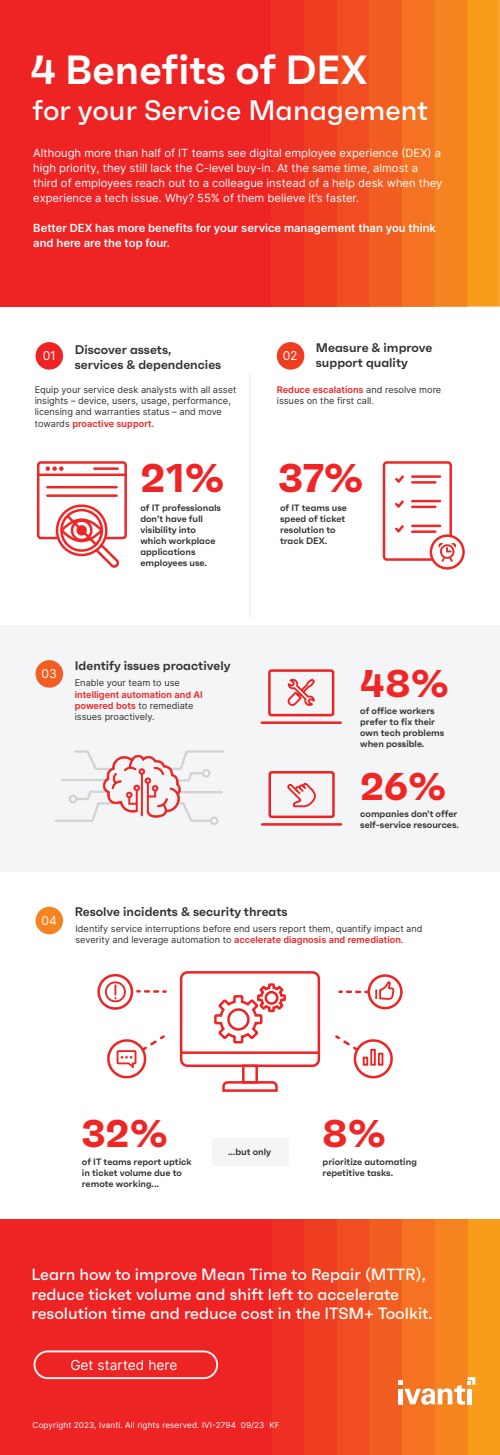
<style>
.page{position:relative;width:500px;height:1455px;background:#fff}
.page>*{position:absolute;margin:0;border:0;box-sizing:border-box;transform-origin:0 0}
.t1{font:600 40.62px "Faktum";color:#fff}
.t2{font:700 40px "Faktum";color:#ee2425}
.t3{font:700 38.56px "Faktum";color:#ee2726}
.t4{font:500 28.12px "Faktum";color:#fff}
.t5{font:500 16.25px/19.5px "Faktum";color:#fff}
.t6{font:13.75px "Inter V";color:#fff}
.t7{font:600 12.5px/15px "Faktum";color:#313232}
.t8{font:12.19px "Inter";color:#fff}
.t9{font:11.25px/15px "Inter";color:#fff}
.t10{font:600 11.25px/15px "Inter";color:#fff}
.t11{font:9.19px/11.1px "Inter";color:#313232}
.t12{font:600 9.19px/11.1px "Faktum";color:#313232}
.t13{font:600 9.19px/11.1px "Inter";color:#ee2324}
.t14{font:8.12px "Inter V";letter-spacing:.015em;color:#fff}
.s1{font-weight:600;color:#ee2324}
.s2{font-weight:400;color:#313232}
</style>
<div class="page">
<div style="left:212px;top:1138px;width:76px;height:27px;background:#f4f5f6"></div>
<div style="left:229px;top:1218px;width:271px;height:236px;background:#f89c1c"></div>
<div style="left:196px;top:1218px;width:271px;height:236px;background:#f58320"></div>
<div style="left:163px;top:1218px;width:272px;height:236px;background:#f47221"></div>
<div style="left:131px;top:1218px;width:271px;height:236px;background:#f25e21"></div>
<div style="left:98px;top:1218px;width:271px;height:236px;background:#f04e22"></div>
<div style="left:65px;top:1218px;width:272px;height:236px;background:#ef3d22"></div>
<div style="left:33px;top:1218px;width:271px;height:236px;background:#ee2f23"></div>
<div style="left:0;top:1218px;width:271px;height:236px;background:#ee2324"></div>
<div style="left:0;top:625px;width:500px;height:246px;background:#f4f5f6"></div>
<div style="left:229px;top:0;width:271px;height:306px;background:#f89c1c"></div>
<div style="left:196px;top:0;width:271px;height:306px;background:#f58320"></div>
<div style="left:163px;top:0;width:272px;height:306px;background:#f47221"></div>
<div style="left:131px;top:0;width:271px;height:306px;background:#f25e21"></div>
<div style="left:98px;top:0;width:271px;height:306px;background:#f04e22"></div>
<div style="left:65px;top:0;width:272px;height:306px;background:#ef3d22"></div>
<div style="left:0;top:0;width:304px;height:306px;background:#ee2f23"></div>
<div style="left:0;top:0;width:271px;height:306px;background:#ee2324"></div>
<div style="left:383px;top:461px;width:69px;height:99px;border:2px solid #ee2726;border-radius:3px"></div>
<hr style="left:412px;top:475px;width:28px;height:3px;background:#ee2726">
<hr style="left:412px;top:481px;width:23px;height:2px;background:#ee2726">
<hr style="left:412px;top:500px;width:28px;height:2px;background:#ee2726">
<hr style="left:412px;top:505px;width:23px;height:3px;background:#ee2726">
<hr style="left:412px;top:524px;width:28px;height:3px;background:#ee2726">
<hr style="left:412px;top:530px;width:23px;height:3px;background:#ee2726">
<svg style="left:431px;top:535px;width:33px;height:33px"></svg>
<div style="left:430px;top:534px;width:35px;height:35px;border:2px solid #ee2726;border-radius:50%"></div>
<svg style="left:395px;top:475px;width:9px;height:8px"></svg>
<svg style="left:438px;top:543px;width:18px;height:20px"></svg>
<hr style="left:249px;top:374px;width:2px;height:243px;background:#f4f5f6">
<div style="left:34px;top:1350px;width:184px;height:28px;border:2px solid #f4f5f6;border-radius:13px"></div>
<svg style="left:398px;top:1376px;width:77px;height:28px"></svg>
<div style="left:37px;top:461px;width:90px;height:78px;border:2px solid #ee2726;border-radius:3px"></div>
<hr style="left:38px;top:473px;width:88px;height:3px;background:#ee2726">
<hr style="left:94px;top:467px;width:24px;height:3px;background:#ee2726">
<hr style="left:47px;top:486px;width:70px;height:2px;background:#ee2726">
<hr style="left:47px;top:494px;width:70px;height:3px;background:#ee2726">
<svg style="left:46px;top:466px;width:18px;height:5px"></svg>
<div style="left:36px;top:660px;width:27px;height:27px;background:#f25e21;border-radius:50%"></div>
<div style="left:36px;top:342px;width:27px;height:27px;background:#ee2324;border-radius:50%"></div>
<div style="left:277px;top:342px;width:27px;height:27px;background:#ef3d22;border-radius:50%"></div>
<svg style="left:55px;top:504px;width:67px;height:64px"></svg>
<svg style="left:395px;top:500px;width:9px;height:8px"></svg>
<svg style="left:395px;top:525px;width:9px;height:8px"></svg>
<svg style="left:287px;top:783px;width:29px;height:25px"></svg>
<hr style="left:262px;top:823px;width:79px;height:2px;background:#ee2324">
<div style="left:268px;top:771px;width:67px;height:47px;border:2px solid #ee2324;border-radius:2px"></div>
<hr style="left:262px;top:721px;width:79px;height:2px;background:#ee2324">
<div style="left:268px;top:669px;width:66px;height:47px;border:2px solid #ee2324;border-radius:2px"></div>
<svg style="left:287px;top:669px;width:30px;height:37px"></svg>
<div style="left:36px;top:906px;width:27px;height:28px;background:#f58320;border-radius:50%"></div>
<svg style="left:55px;top:750px;width:169px;height:75px"></svg>
<div style="left:180px;top:970px;width:140px;height:96px;border:2px solid #ee2324;border-radius:6px"></div>
<hr style="left:181px;top:1051px;width:138px;height:2px;background:#ee2324">
<div style="left:242px;top:1064px;width:16px;height:19px;border:2px solid #ee2324"></div>
<svg style="left:222px;top:1079px;width:56px;height:13px"></svg>
<svg style="left:214px;top:983px;width:72px;height:61px"></svg>
<div style="left:265px;top:990px;width:13px;height:14px;border:2px solid #ee2324;border-radius:50%"></div>
<svg style="left:375px;top:980px;width:21px;height:20px"></svg>
<div style="left:368px;top:974px;width:35px;height:35px;border:2px solid #ee2324;border-radius:50%"></div>
<svg style="left:340px;top:990px;width:28px;height:3px"></svg>
<svg style="left:97px;top:974px;width:69px;height:36px"></svg>
<svg style="left:335px;top:1035px;width:58px;height:44px"></svg>
<svg style="left:107px;top:1035px;width:58px;height:44px"></svg>
<h1 class="t1" style="left:30px;top:45px;width:338px">4 Benefits of DEX</h1>
<h3 class="t4" style="left:33px;top:93px;width:397px">for your Service Management</h3>
<p class="t9" style="left:33px;top:145px;width:411px">Although more than half of IT teams see digital employee experience (DEX) a high priority, they still lack the C-level buy-in. At the same time, almost a third of employees reach out to a colleague instead of a help desk when they experience a tech issue. Why? 55% of them believe it’s faster.</p>
<p class="t10" style="left:33px;top:220px;width:404px">Better DEX has more benefits for your service management than you think and here are the top four.</p>
<h3 class="t7" style="left:75px;top:342px;width:148px">Discover assets, services &amp; dependencies</h3>
<h3 class="t8" style="left:43px;top:347px;width:15px">01</h3>
<h3 class="t8" style="left:283px;top:347px;width:16px">02</h3>
<h3 class="t7" style="left:316px;top:340px;width:118px">Measure &amp; improve support quality</h3>
<p class="t11" style="left:35px;top:384px;width:203px">Equip your service desk analysts with all asset insights – device, users, usage, performance, licensing and warranties status – and move towards <span class="s1">proactive support.</span></p>
<p class="t11" style="left:277px;top:384px;width:166px"><span class="s1">Reduce escalations</span> and resolve more issues on the first call.</p>
<h2 class="t2" style="left:140px;top:452px;width:86px">21%</h2>
<h2 class="t2" style="left:278px;top:452px;width:87px">37%</h2>
<p class="t12" style="left:140px;top:501px;width:82px">of IT professionals don’t have full visibility into which workplace applications employees use.</p>
<p class="t12" style="left:280px;top:501px;width:68px">of IT teams use speed of ticket resolution to track DEX.</p>
<h3 class="t8" style="left:41px;top:665px;width:17px">03</h3>
<h3 class="t7" style="left:75px;top:658px;width:157px">Identify issues proactively</h3>
<p class="t11" style="left:75px;top:677px;width:107px">Enable your team to use</p>
<p class="t13" style="left:75px;top:688px;width:129px">intelligent automation and AI powered bots <span class="s2">to remediate issues proactively.</span></p>
<h3 class="t3" style="left:360px;top:658px;width:91px">48%</h3>
<p class="t12" style="left:360px;top:704px;width:86px">of office workers prefer to fix their own tech problems when possible.</p>
<h3 class="t3" style="left:360px;top:761px;width:88px">26%</h3>
<p class="t12" style="left:360px;top:807px;width:100px">companies don't offer self-service resources.</p>
<h3 class="t8" style="left:41px;top:911px;width:17px">04</h3>
<h3 class="t7" style="left:75px;top:903px;width:214px">Resolve incidents &amp; security threats</h3>
<p class="t11" style="left:75px;top:923px;width:349px">Identify service interruptions before end users report them, quantify impact and severity and leverage automation to <span class="s1">accelerate diagnosis and remediation.</span></p>
<h3 class="t3" style="left:82px;top:1108px;width:88px">32%</h3>
<h3 class="t3" style="left:323px;top:1108px;width:66px">8%</h3>
<p class="t12" style="left:228px;top:1145px;width:45px">...but only</p>
<p class="t12" style="left:82px;top:1155px;width:111px">of IT teams report uptick in ticket volume due to remote working...</p>
<p class="t12" style="left:323px;top:1155px;width:96px">prioritize automating repetitive tasks.</p>
<h3 class="t5" style="left:31px;top:1264px;width:403px">Learn how to improve Mean Time to Repair (MTTR), reduce ticket volume and shift left to accelerate resolution time and reduce cost in the ITSM+ Toolkit.</h3>
<h3 class="t6" style="left:70px;top:1354px;width:108px">Get started here</h3>
<p class="t14" style="left:33px;top:1418px;width:248px">Copyright 2023, Ivanti. All rights reserved. IVI-2794 09/23 KF</p>
</div>
